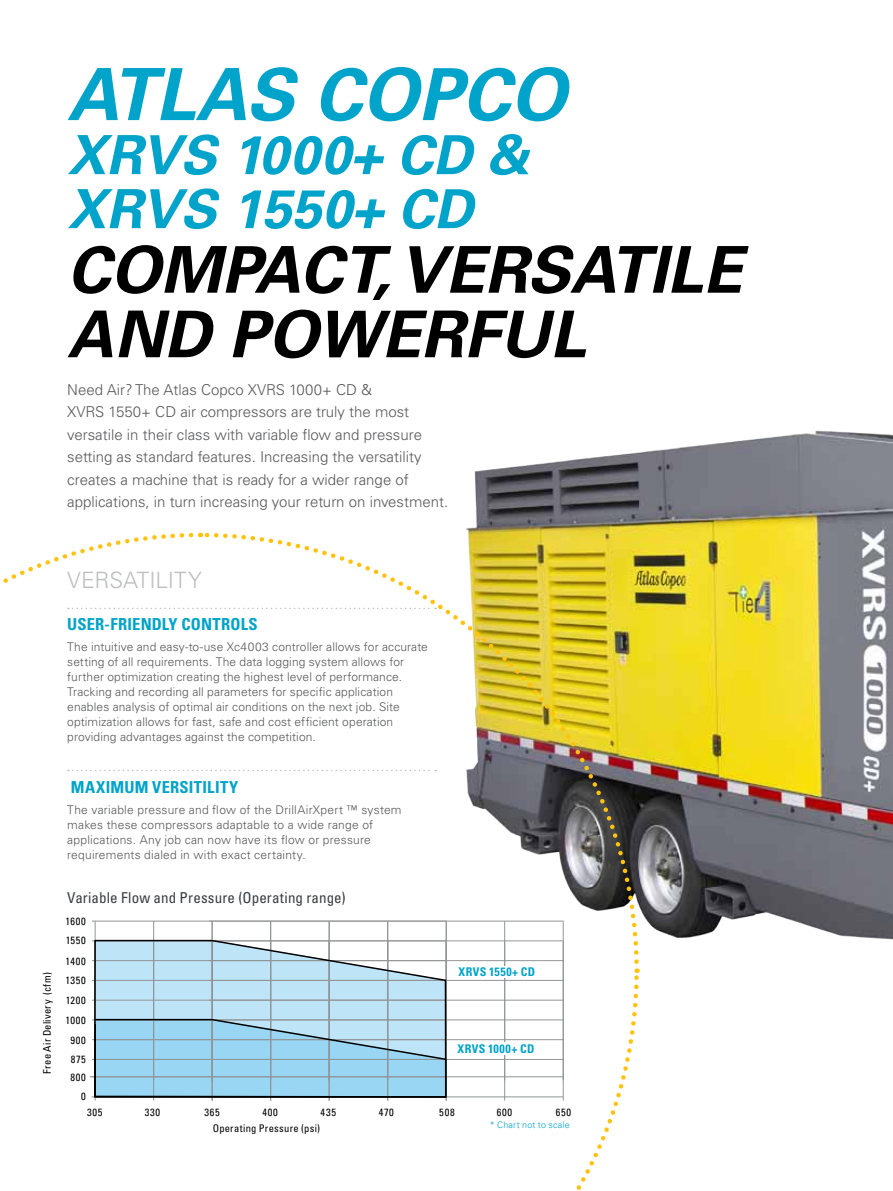
<style>
.page{position:relative;width:893px;height:1191px;background:#fff}
.page>*{position:absolute;margin:0;border:0;box-sizing:border-box;transform-origin:0 0}
.t1{font:italic 700 72px "Univers LT Std";color:#00a3c9}
.t2{font:italic 700 64.5px/64.5px "Univers LT Std";color:#000}
.t3{font:italic 700 54px/54px "Univers LT Std";color:#00a3c9}
.t4{font:300 22.5px "Univers LT Std";color:#bcbec0}
.t5{font:700 condensed 16.5px "Univers LT Std";letter-spacing:.015em;color:#00a3c9}
.t6{font:300 15px/22.5px "Univers LT Std";color:#58595b}
.t7{font:condensed 15px "Univers LT Std";letter-spacing:.01em;color:#373d42}
.t8{font:300 12px/15px "Univers LT Std";letter-spacing:.01em;color:#58595b}
.t9{font:700 condensed 12px "Univers LT Std";letter-spacing:.03em;color:#00a3c9}
.t10{font:condensed 10.5px "Univers LT Std";letter-spacing:.045em;color:#000}
.t11{font:condensed 10.5px "Univers LT Std";letter-spacing:.025em;color:#000}
.t12{font:300 9px "Univers LT Std";letter-spacing:.02em;color:#00a3c9}
</style>
<div class="page">
<img style="left:466px;top:430px;width:427px;height:540px">
<svg style="left:211px;top:970px;width:429px;height:220px"></svg>
<svg style="left:200px;top:530px;width:441px;height:436px"></svg>
<svg style="left:3px;top:532px;width:193px;height:430px"></svg>
<hr style="left:95px;top:941px;width:1px;height:159px;background:#909597">
<hr style="left:153px;top:941px;width:1px;height:159px;background:#909597">
<hr style="left:92px;top:1096px;width:354px;height:1px;background:#909597">
<hr style="left:95px;top:921px;width:1px;height:176px;background:#909597">
<hr style="left:92px;top:921px;width:355px;height:1px;background:#939598">
<hr style="left:92px;top:940px;width:355px;height:1px;background:#939598">
<hr style="left:92px;top:960px;width:355px;height:1px;background:#939598">
<hr style="left:92px;top:980px;width:355px;height:1px;background:#939598">
<hr style="left:92px;top:1000px;width:355px;height:1px;background:#939598">
<hr style="left:92px;top:1019px;width:355px;height:1px;background:#939598">
<hr style="left:92px;top:1039px;width:355px;height:1px;background:#939598">
<hr style="left:92px;top:1059px;width:355px;height:1px;background:#939598">
<hr style="left:153px;top:921px;width:1px;height:159px;background:#909597">
<hr style="left:563px;top:941px;width:1px;height:159px;background:#909597">
<hr style="left:504px;top:941px;width:1px;height:159px;background:#909597">
<hr style="left:270px;top:941px;width:1px;height:159px;background:#909597">
<hr style="left:329px;top:941px;width:1px;height:159px;background:#909597">
<hr style="left:387px;top:941px;width:1px;height:159px;background:#909597">
<hr style="left:446px;top:941px;width:1px;height:159px;background:#909597">
<hr style="left:212px;top:941px;width:1px;height:159px;background:#909597">
<hr style="left:209px;top:1096px;width:354px;height:1px;background:#909597">
<hr style="left:209px;top:921px;width:355px;height:1px;background:#939598">
<hr style="left:209px;top:940px;width:355px;height:1px;background:#939598">
<hr style="left:209px;top:960px;width:355px;height:1px;background:#939598">
<hr style="left:209px;top:980px;width:355px;height:1px;background:#939598">
<hr style="left:209px;top:1000px;width:355px;height:1px;background:#939598">
<hr style="left:95px;top:1019px;width:469px;height:1px;background:#939598">
<hr style="left:95px;top:1039px;width:469px;height:1px;background:#939598">
<hr style="left:95px;top:1059px;width:469px;height:1px;background:#939598">
<hr style="left:563px;top:921px;width:1px;height:159px;background:#909597">
<hr style="left:504px;top:921px;width:1px;height:159px;background:#909597">
<hr style="left:270px;top:921px;width:1px;height:159px;background:#909597">
<hr style="left:329px;top:921px;width:1px;height:159px;background:#909597">
<hr style="left:387px;top:921px;width:1px;height:159px;background:#909597">
<hr style="left:446px;top:921px;width:1px;height:159px;background:#909597">
<hr style="left:212px;top:921px;width:1px;height:159px;background:#909597">
<hr style="left:90px;top:1076px;width:473px;height:1px;background:#909597">
<svg style="left:93px;top:939px;width:354px;height:159px"></svg>
<svg style="left:94px;top:1018px;width:353px;height:80px;background:#95c7df"></svg>
<div style="left:453px;top:965px;width:88px;height:12px;background:#fff"></div>
<div style="left:452px;top:1042px;width:88px;height:13px;background:#fff"></div>
<h1 class="t1" style="left:67px;top:53px;width:500px">ATLAS COPCO</h1>
<h3 class="t3" style="left:67px;top:129px;width:463px">XRVS 1000+ CD &amp;<br>XRVS 1550+ CD</h3>
<h2 class="t2" style="left:67px;top:239px;width:676px">COMPACT, VERSATILE<br>AND POWERFUL</h2>
<p class="t6" style="left:67px;top:378px;width:383px">Need Air? The Atlas Copco XVRS 1000+ CD &amp;<br>XVRS 1550+ CD air compressors are truly the most versatile in their class with variable flow and pressure setting as standard features. Increasing the versatility creates a machine that is ready for a wider range of applications, in turn increasing your return on investment.</p>
<p class="t10" style="left:40px;top:1073px;width:103px;rotate:-90deg">Free Air Delivery (cfm)</p>
<h3 class="t4" style="left:67px;top:567px;width:136px">VERSATILITY</h3>
<h3 class="t5" style="left:67px;top:614px;width:192px">USER-FRIENDLY CONTROLS</h3>
<p class="t8" style="left:67px;top:639px;width:362px">The intuitive and easy-to-use Xc4003 controller allows for accurate setting of all requirements. The data logging system allows for further optimization creating the highest level of performance.<br>Tracking and recording all parameters for specific application enables analysis of optimal air conditions on the next job. Site optimization allows for fast, safe and cost efficient operation providing advantages against the competition.</p>
<h3 class="t5" style="left:71px;top:776px;width:169px">MAXIMUM VERSITILITY</h3>
<p class="t8" style="left:67px;top:801px;width:336px">The variable pressure and flow of the DrillAirXpert ™ system makes these compressors adaptable to a wide range of applications. Any job can now have its flow or pressure requirements dialed in with exact certainty.</p>
<p class="t7" style="left:67px;top:888px;width:280px">Variable Flow and Pressure (Operating range)</p>
<p class="t10" style="left:66px;top:914px;width:22px">1600</p>
<p class="t10" style="left:65px;top:954px;width:22px">1400</p>
<p class="t10" style="left:66px;top:933px;width:22px">1550</p>
<p class="t10" style="left:66px;top:973px;width:22px">1350</p>
<p class="t10" style="left:66px;top:993px;width:22px">1200</p>
<p class="t10" style="left:66px;top:1013px;width:22px">1000</p>
<p class="t10" style="left:70px;top:1033px;width:17px">900</p>
<p class="t10" style="left:71px;top:1052px;width:17px">875</p>
<p class="t10" style="left:70px;top:1070px;width:17px">800</p>
<p class="t10" style="left:81px;top:1089px;width:6px">0</p>
<p class="t9" style="left:458px;top:964px;width:78px">XRVS 1550+ CD</p>
<p class="t9" style="left:457px;top:1041px;width:78px">XRVS 1000+ CD</p>
<p class="t10" style="left:145px;top:1105px;width:17px">330</p>
<p class="t10" style="left:87px;top:1105px;width:17px">305</p>
<p class="t10" style="left:204px;top:1105px;width:17px">365</p>
<p class="t10" style="left:262px;top:1105px;width:17px">400</p>
<p class="t10" style="left:321px;top:1105px;width:17px">435</p>
<p class="t10" style="left:379px;top:1105px;width:16px">470</p>
<p class="t10" style="left:439px;top:1105px;width:17px">508</p>
<p class="t10" style="left:497px;top:1105px;width:17px">600</p>
<p class="t10" style="left:556px;top:1105px;width:17px">650</p>
<p class="t11" style="left:213px;top:1122px;width:109px">Operating Pressure (psi)</p>
<p class="t12" style="left:490px;top:1119px;width:82px">* Chart not to scale</p>
</div>
